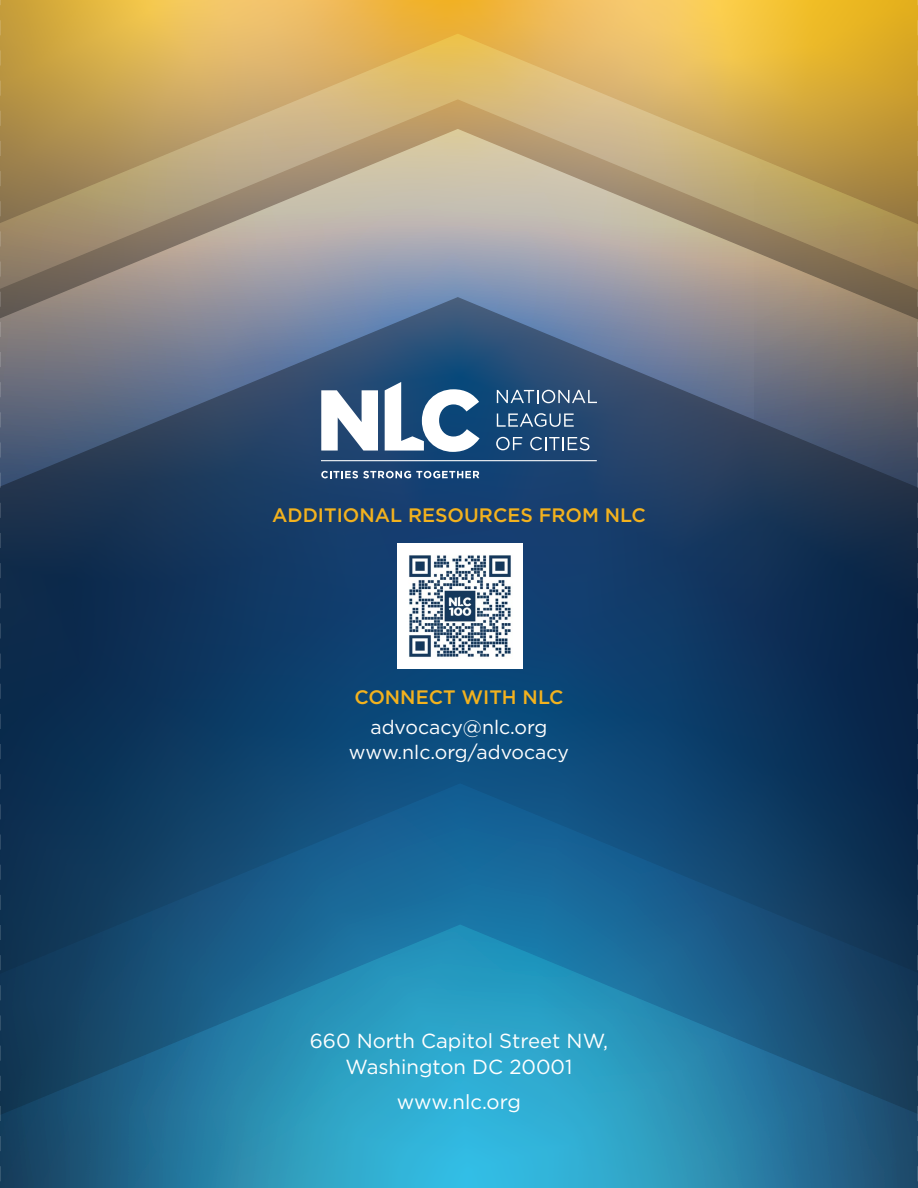
<style>
.page{position:relative;width:918px;height:1188px;background:#fff}
.page>*{position:absolute;margin:0;border:0;box-sizing:border-box;transform-origin:0 0}
.t1{font:20.4px/25.8px "Gotham";color:#fff;text-align:center}
.t2{font:500 19.5px "Gotham";color:#f3b21e}
.t3{font:19.5px/24.8px "Gotham";color:#fff;text-align:center}
</style>
<div class="page">
<svg style="left:1px;top:880px;width:320px;height:308px;background:#1b5d81"></svg>
<svg style="left:1px;top:682px;width:320px;height:198px;background:#0d3a61"></svg>
<svg style="left:1px;top:34px;width:320px;height:648px;background:#1d3b5d"></svg>
<svg style="left:1px;top:0;width:308px;height:441px;background:#9e8f72"></svg>
<svg style="left:0;top:0;width:1px;height:1188px"></svg>
<img style="left:321px;top:0;width:597px;height:1188px">
<hr style="left:321px;top:460px;width:276px;height:1px;background:#fff">
<p class="t2" style="left:272px;top:502px;width:375px">ADDITIONAL RESOURCES FROM NLC</p>
<p class="t2" style="left:354px;top:684px;width:211px">CONNECT WITH NLC</p>
<p class="t3" style="left:349px;top:714px;width:222px">advocacy@nlc.org www.nlc.org/advocacy</p>
<p class="t1" style="left:310px;top:1028px;width:300px">660 North Capitol Street NW,<br>Washington DC 20001</p>
<p class="t1" style="left:397px;top:1088px;width:126px">www.nlc.org</p>
</div>
